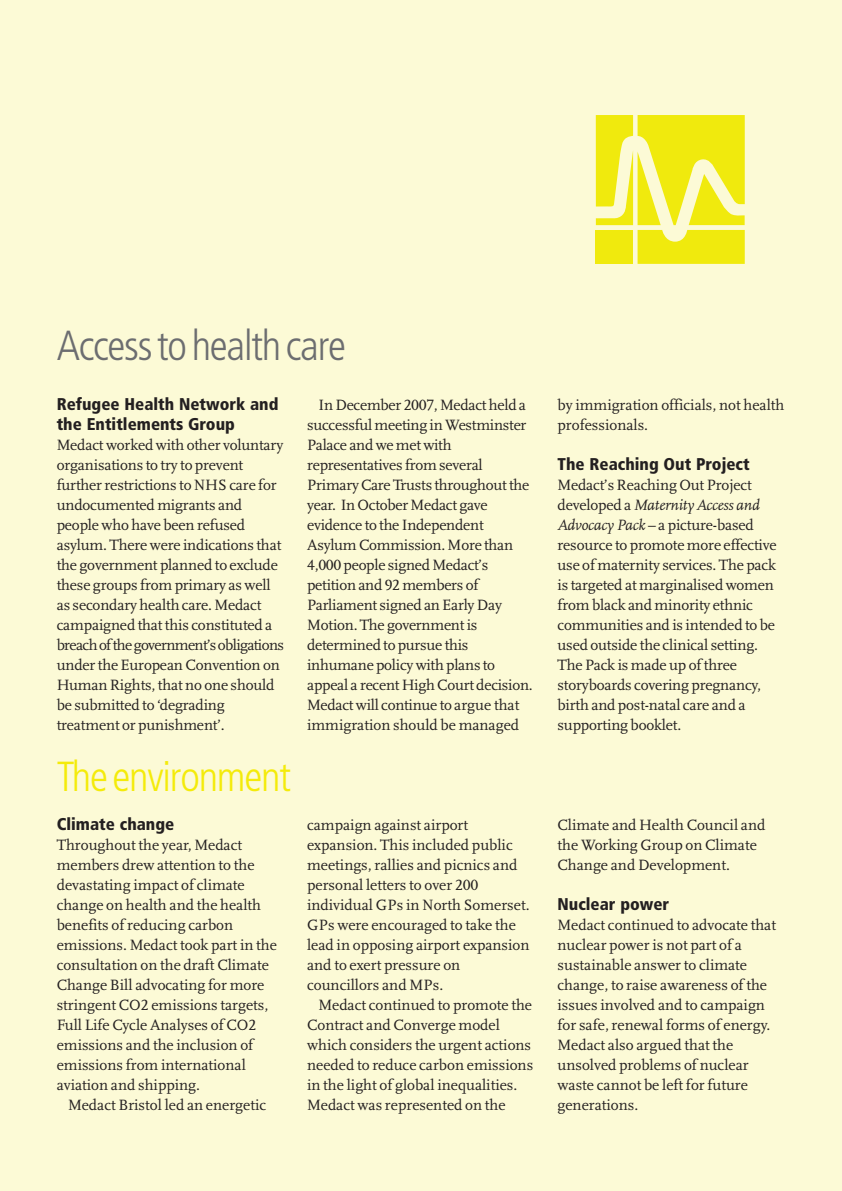
<style>
.page{position:relative;width:842px;height:1191px;background:#fcfad6}
.page>*{position:absolute;margin:0;border:0;box-sizing:border-box;transform-origin:0 0}
.t1{font:300 condensed 42px "Frutiger";letter-spacing:-.03em;color:#6c6d70}
.t2{font:300 condensed 42px "Frutiger";letter-spacing:-.03em;color:#f4eb0a}
.t3{font:900 condensed 17px/20px "Frutiger";color:#231f20}
.t4{font:15.6px/20px "Scala LF";color:#231f20}
.s1{font-style:italic}
</style>
<div class="page">
<svg style="left:596px;top:115px;width:149px;height:149px"></svg>
<h1 class="t1" style="left:57px;top:328px;width:291px">Access to health care</h1>
<p class="t3" style="left:57px;top:396px;width:223px">Refugee Health Network and the Entitlements Group</p>
<p class="t4" style="left:57px;top:436px;width:229px">Medact worked with other voluntary organisations to try to prevent further restrictions to NHS care for undocumented migrants and people who have been refused asylum. There were indications that the government planned to exclude these groups from primary as well as secondary health care. Medact campaigned that this constituted a breach of the government’s obligations under the European Convention on<br>Human Rights, that no one should be submitted to ‘degrading treatment or punishment’.</p>
<p class="t4" style="left:307px;top:396px;width:227px;text-indent:11px">In December 2007, Medact held a successful meeting in Westminster<br>Palace and we met with representatives from several<br>Primary Care Trusts throughout the year. In October Medact gave evidence to the Independent<br>Asylum Commission. More than<br>4,000 people signed Medact’s petition and 92 members of<br>Parliament signed an Early Day<br>Motion. The government is determined to pursue this inhumane policy with plans to appeal a recent High Court decision.<br>Medact will continue to argue that immigration should be managed</p>
<p class="t4" style="left:557px;top:396px;width:228px">by immigration officials, not health professionals.</p>
<p class="t3" style="left:557px;top:456px;width:194px">The Reaching Out Project</p>
<p class="t4" style="left:557px;top:476px;width:221px">Medact’s Reaching Out Project developed a <span class="s1">Maternity Access and<br>Advocacy Pack</span> – a picture-based resource to promote more effective use of maternity services. The pack is targeted at marginalised women from black and minority ethnic communities and is intended to be used outside the clinical setting.<br>The Pack is made up of three storyboards covering pregnancy, birth and post-natal care and a supporting booklet.</p>
<h1 class="t2" style="left:57px;top:760px;width:236px">The environment</h1>
<p class="t3" style="left:57px;top:816px;width:119px">Climate change</p>
<p class="t4" style="left:57px;top:836px;width:222px">Throughout the year, Medact members drew attention to the devastating impact of climate change on health and the health benefits of reducing carbon emissions. Medact took part in the consultation on the draft Climate<br>Change Bill advocating for more stringent CO2 emissions targets,<br>Full Life Cycle Analyses of CO2 emissions and the inclusion of emissions from international aviation and shipping.</p>
<p class="t4" style="left:68px;top:1096px;width:200px">Medact Bristol led an energetic</p>
<p class="t4" style="left:307px;top:816px;width:224px">campaign against airport expansion. This included public meetings, rallies and picnics and personal letters to over 200 individual GPs in North Somerset.<br>GPs were encouraged to take the lead in opposing airport expansion and to exert pressure on councillors and MPs.</p>
<p class="t4" style="left:307px;top:996px;width:228px;text-indent:11px">Medact continued to promote the<br>Contract and Converge model which considers the urgent actions needed to reduce carbon emissions in the light of global inequalities.<br>Medact was represented on the</p>
<p class="t4" style="left:557px;top:816px;width:209px">Climate and Health Council and the Working Group on Climate<br>Change and Development.</p>
<p class="t3" style="left:557px;top:896px;width:113px">Nuclear power</p>
<p class="t4" style="left:557px;top:916px;width:220px">Medact continued to advocate that nuclear power is not part of a sustainable answer to climate change, to raise awareness of the issues involved and to campaign for safe, renewal forms of energy.<br>Medact also argued that the unsolved problems of nuclear waste cannot be left for future generations.</p>
</div>
